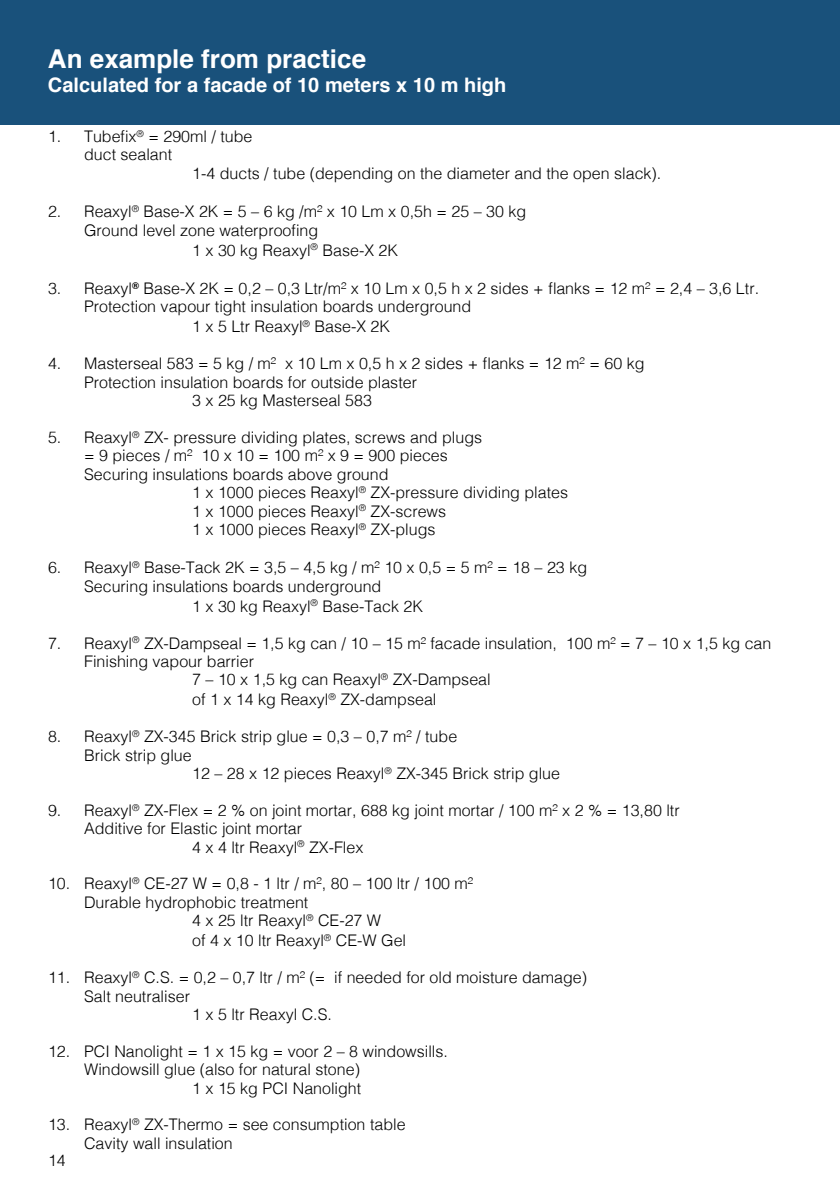
<style>
.page{position:relative;width:840px;height:1191px;background:#fff}
.page>*{position:absolute;margin:0;border:0;box-sizing:border-box;transform-origin:0 0}
.Sectie_Titel{font:700 26px "Helvetica";color:#fff}
.reaxyl_doorlopend_te{font:700 20px "Helvetica";color:#fff}
.t1{font:300 16px/18.4px "Helvetica";color:#000}
</style>
<div class="page">
<div style="left:0;top:0;width:839px;height:125px;background:#19517b"></div>
<p class="Sectie_Titel" style="left:48px;top:37px;width:319px">An example from practice</p>
<p class="reaxyl_doorlopend_te" style="left:48px;top:68px;width:459px">Calculated for a facade of 10 meters x 10 m high</p>
<p class="t1" style="left:48px;top:126px;width:206px">1. Tubefix<sup>®</sup> = 290ml / tube</p>
<p class="t1" style="left:84px;top:144px;width:90px">duct sealant</p>
<p class="t1" style="left:192px;top:163px;width:470px">1-4 ducts / tube (depending on the diameter and the open slack).</p>
<p class="t1" style="left:84px;top:201px;width:443px;text-indent:-36px">2. Reaxyl<sup>®</sup> Base-X 2K = 5 – 6 kg /m² x 10 Lm x 0,5h = 25 – 30 kg<br>Ground level zone waterproofing</p>
<p class="t1" style="left:192px;top:240px;width:207px">1 x 30 kg Reaxyl<sup>®</sup> Base-X 2K</p>
<p class="t1" style="left:84px;top:278px;width:676px;text-indent:-36px">3. Reaxyl<sup>®</sup> Base-X 2K = 0,2 – 0,3 Ltr/m² x 10 Lm x 0,5 h x 2 sides + flanks = 12 m² = 2,4 – 3,6 Ltr.<br>Protection vapour tight insulation boards underground</p>
<p class="t1" style="left:192px;top:316px;width:199px">1 x 5 Ltr Reaxyl<sup>®</sup> Base-X 2K</p>
<p class="t1" style="left:48px;top:353px;width:597px">4. Masterseal 583 = 5 kg / m² x 10 Lm x 0,5 h x 2 sides + flanks = 12 m² = 60 kg</p>
<p class="t1" style="left:84px;top:372px;width:334px">Protection insulation boards for outside plaster</p>
<p class="t1" style="left:192px;top:390px;width:181px">3 x 25 kg Masterseal 583</p>
<p class="t1" style="left:48px;top:427px;width:435px">5. Reaxyl<sup>®</sup> ZX- pressure dividing plates, screws and plugs</p>
<p class="t1" style="left:84px;top:445px;width:365px">= 9 pieces / m² 10 x 10 = 100 m² x 9 = 900 pieces</p>
<p class="t1" style="left:84px;top:464px;width:306px">Securing insulations boards above ground</p>
<p class="t1" style="left:192px;top:482px;width:377px">1 x 1000 pieces Reaxyl<sup>®</sup> ZX-pressure dividing plates</p>
<p class="t1" style="left:192px;top:500px;width:255px">1 x 1000 pieces Reaxyl<sup>®</sup> ZX-screws</p>
<p class="t1" style="left:192px;top:519px;width:245px">1 x 1000 pieces Reaxyl<sup>®</sup> ZX-plugs</p>
<p class="t1" style="left:84px;top:557px;width:504px;text-indent:-36px">6. Reaxyl<sup>®</sup> Base-Tack 2K = 3,5 – 4,5 kg / m² 10 x 0,5 = 5 m² = 18 – 23 kg<br>Securing insulations boards underground</p>
<p class="t1" style="left:192px;top:596px;width:232px">1 x 30 kg Reaxyl<sup>®</sup> Base-Tack 2K</p>
<p class="t1" style="left:48px;top:632px;width:724px">7. Reaxyl<sup>®</sup> ZX-Dampseal = 1,5 kg can / 10 – 15 m² facade insulation, 100 m² = 7 – 10 x 1,5 kg can</p>
<p class="t1" style="left:84px;top:651px;width:171px">Finishing vapour barrier</p>
<p class="t1" style="left:192px;top:669px;width:300px">7 – 10 x 1,5 kg can Reaxyl<sup>®</sup> ZX-Dampseal</p>
<p class="t1" style="left:192px;top:689px;width:245px">of 1 x 14 kg Reaxyl<sup>®</sup> ZX-dampseal</p>
<p class="t1" style="left:48px;top:726px;width:410px">8. Reaxyl<sup>®</sup> ZX-345 Brick strip glue = 0,3 – 0,7 m² / tube</p>
<p class="t1" style="left:84px;top:744px;width:109px">Brick strip glue</p>
<p class="t1" style="left:192px;top:763px;width:369px">12 – 28 x 12 pieces Reaxyl<sup>®</sup> ZX-345 Brick strip glue</p>
<p class="t1" style="left:48px;top:800px;width:632px">9. Reaxyl<sup>®</sup> ZX-Flex = 2 % on joint mortar, 688 kg joint mortar / 100 m² x 2 % = 13,80 ltr</p>
<p class="t1" style="left:84px;top:818px;width:219px">Additive for Elastic joint mortar</p>
<p class="t1" style="left:192px;top:836px;width:172px">4 x 4 ltr Reaxyl<sup>®</sup> ZX-Flex</p>
<p class="t1" style="left:48px;top:873px;width:426px">10. Reaxyl<sup>®</sup> CE-27 W = 0,8 - 1 ltr / m², 80 – 100 ltr / 100 m²</p>
<p class="t1" style="left:84px;top:892px;width:226px">Durable hydrophobic treatment</p>
<p class="t1" style="left:192px;top:910px;width:190px">4 x 25 ltr Reaxyl<sup>®</sup> CE-27 W</p>
<p class="t1" style="left:192px;top:930px;width:215px">of 4 x 10 ltr Reaxyl<sup>®</sup> CE-W Gel</p>
<p class="t1" style="left:48px;top:967px;width:540px">11. Reaxyl<sup>®</sup> C.S. = 0,2 – 0,7 ltr / m² (= if needed for old moisture damage)</p>
<p class="t1" style="left:84px;top:985px;width:107px">Salt neutraliser</p>
<p class="t1" style="left:192px;top:1004px;width:141px">1 x 5 ltr Reaxyl C.S.</p>
<p class="t1" style="left:48px;top:1040px;width:401px">12. PCI Nanolight = 1 x 15 kg = voor 2 – 8 windowsills.</p>
<p class="t1" style="left:84px;top:1059px;width:277px">Windowsill glue (also for natural stone)</p>
<p class="t1" style="left:192px;top:1077px;width:170px">1 x 15 kg PCI Nanolight</p>
<p class="t1" style="left:84px;top:1114px;width:323px;text-indent:-36px">13. Reaxyl<sup>®</sup> ZX-Thermo = see consumption table<br>Cavity wall insulation</p>
<p class="t1" style="left:48px;top:1150px;width:19px">14</p>
</div>
